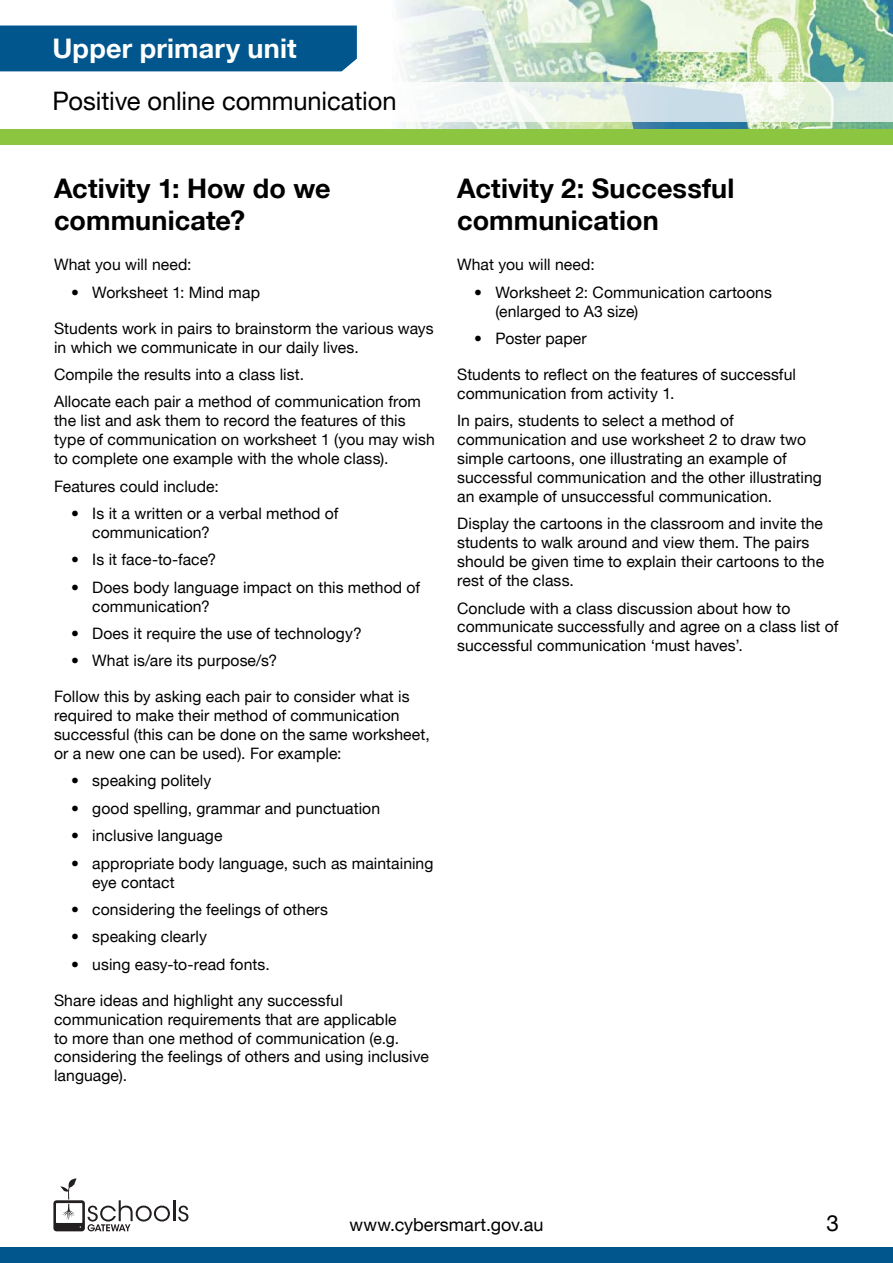
<style>
.page{position:relative;width:893px;height:1263px;background:#fff}
.page>*{position:absolute;margin:0;border:0;box-sizing:border-box;transform-origin:0 0}
.Content_Header{font:700 27px/32.4px "Helvetica Neue LT";letter-spacing:.005em;color:#000}
.t1{font:700 27px "Helvetica Neue LT";letter-spacing:.005em;color:#fff}
.t2{font:25.5px "Helvetica Neue LT";letter-spacing:-.005em;color:#000}
.t3{font:22.5px "Helvetica Neue LT";color:#000}
.t4{font:18px "Helvetica Neue LT";color:#000}
.Content_Copy{font:15.75px/18.9px "Helvetica Neue LT";letter-spacing:.005em;color:#000}
.Content_Bullet_Point{font:15.75px/18.9px "Helvetica Neue LT";letter-spacing:.005em;color:#000}
</style>
<div class="page">
<img style="left:0;top:0;width:893px;height:129px">
<div style="left:0;top:1248px;width:893px;height:15px;background:#00568d"></div>
<div style="left:0;top:129px;width:893px;height:16px;background:#8cc640"></div>
<svg style="left:0;top:82px;width:893px;height:39px"></svg>
<div style="left:0;top:26px;width:357px;height:45px;background:#00568d"></div>
<svg style="left:53px;top:1178px;width:117px;height:53px"></svg>
<hr style="left:173px;top:1200px;width:2px;height:21px;background:#231f20">
<svg style="left:178px;top:1205px;width:10px;height:16px"></svg>
<h1 class="t1" style="left:53px;top:31px;width:246px">Upper primary unit</h1>
<h2 class="t2" style="left:53px;top:85px;width:346px">Positive online communication</h2>
<h1 class="Content_Header" style="left:54px;top:171px;width:278px">Activity 1: How do we communicate?</h1>
<p class="Content_Copy" style="left:54px;top:255px;width:139px">What you will need:</p>
<p class="Content_Bullet_Point" style="left:71px;top:283px;width:190px">• Worksheet 1: Mind map</p>
<p class="Content_Copy" style="left:54px;top:318px;width:381px">Students work in pairs to brainstorm the various ways in which we communicate in our daily lives.</p>
<p class="Content_Copy" style="left:54px;top:365px;width:252px">Compile the results into a class list.</p>
<p class="Content_Copy" style="left:54px;top:392px;width:382px">Allocate each pair a method of communication from the list and ask them to record the features of this type of communication on worksheet 1 (you may wish to complete one example with the whole class).</p>
<p class="Content_Copy" style="left:54px;top:476px;width:166px">Features could include:</p>
<p class="Content_Bullet_Point" style="left:92px;top:504px;width:248px;text-indent:-21px">• Is it a written or a verbal method of communication?</p>
<p class="Content_Bullet_Point" style="left:71px;top:550px;width:147px">• Is it face-to-face?</p>
<p class="Content_Bullet_Point" style="left:92px;top:577px;width:329px;text-indent:-21px">• Does body language impact on this method of communication?</p>
<p class="Content_Bullet_Point" style="left:71px;top:624px;width:292px">• Does it require the use of technology?</p>
<p class="Content_Bullet_Point" style="left:71px;top:651px;width:208px">• What is/are its purpose/s?</p>
<p class="Content_Copy" style="left:54px;top:687px;width:377px">Follow this by asking each pair to consider what is required to make their method of communication successful (this can be done on the same worksheet, or a new one can be used). For example:</p>
<p class="Content_Bullet_Point" style="left:71px;top:771px;width:142px">• speaking politely</p>
<p class="Content_Bullet_Point" style="left:71px;top:799px;width:311px">• good spelling, grammar and punctuation</p>
<p class="Content_Bullet_Point" style="left:71px;top:826px;width:153px">• inclusive language</p>
<p class="Content_Bullet_Point" style="left:92px;top:853px;width:343px;text-indent:-21px">• appropriate body language, such as maintaining eye contact</p>
<p class="Content_Bullet_Point" style="left:71px;top:900px;width:259px">• considering the feelings of others</p>
<p class="Content_Bullet_Point" style="left:71px;top:927px;width:137px">• speaking clearly</p>
<p class="Content_Bullet_Point" style="left:71px;top:954px;width:200px">• using easy-to-read fonts.</p>
<p class="Content_Copy" style="left:54px;top:990px;width:376px">Share ideas and highlight any successful communication requirements that are applicable<br>to more than one method of communication (e.g. considering the feelings of others and using inclusive language).</p>
<h1 class="Content_Header" style="left:457px;top:171px;width:279px">Activity 2: Successful communication</h1>
<p class="Content_Copy" style="left:457px;top:255px;width:139px">What you will need:</p>
<p class="Content_Bullet_Point" style="left:495px;top:283px;width:278px;text-indent:-21px">• Worksheet 2: Communication cartoons (enlarged to A3 size)</p>
<p class="Content_Bullet_Point" style="left:474px;top:329px;width:114px">• Poster paper</p>
<p class="Content_Copy" style="left:457px;top:365px;width:340px">Students to reflect on the features of successful communication from activity 1.</p>
<p class="Content_Copy" style="left:457px;top:411px;width:366px">In pairs, students to select a method of communication and use worksheet 2 to draw two simple cartoons, one illustrating an example of successful communication and the other illustrating an example of unsuccessful communication.</p>
<p class="Content_Copy" style="left:457px;top:514px;width:369px">Display the cartoons in the classroom and invite the students to walk around and view them. The pairs should be given time to explain their cartoons to the rest of the class.</p>
<p class="Content_Copy" style="left:457px;top:598px;width:383px">Conclude with a class discussion about how to communicate successfully and agree on a class list of successful communication ‘must haves’.</p>
<p class="t4" style="left:350px;top:1214px;width:195px">www.cybersmart.gov.au</p>
<h3 class="t3" style="left:826px;top:1209px;width:14px">3</h3>
</div>
